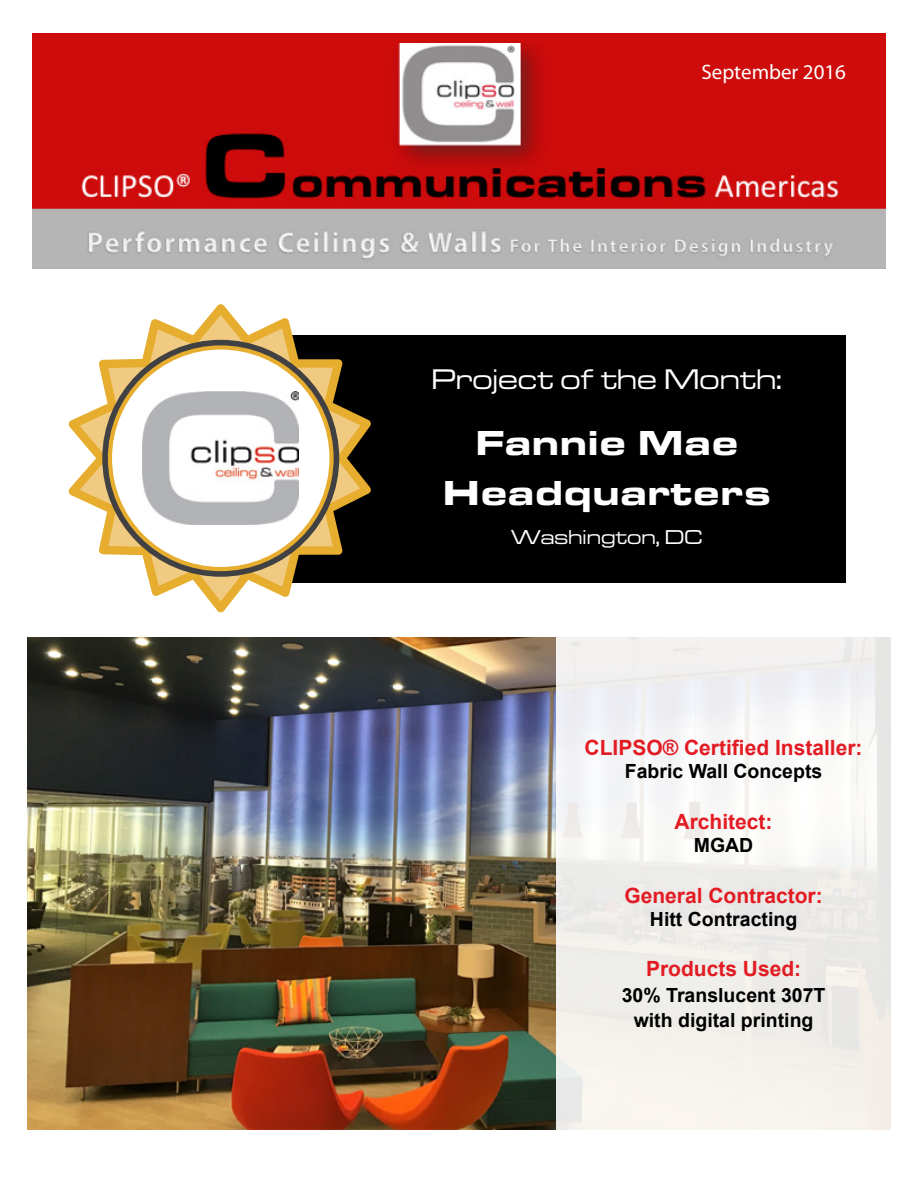
<style>
.page{position:relative;width:918px;height:1188px;background:#fff}
.page>*{position:absolute;margin:0;border:0;box-sizing:border-box;transform-origin:0 0}
.t1{font:36px/49.5px "Microgramma EF Bold Extend";color:#fff;text-align:center}
.t2{font:29.55px "Microgramma EF Medium Extend";color:#fff}
.t3{font:700 21px "Arial";color:#e31b23}
.t4{font:21px "Myriad Pro";color:#fff}
.t5{font:21px "Microgramma EF Medium Extend";color:#fff}
.t6{font:700 19.5px/25.5px "Arial";color:#000;text-align:center}
</style>
<div class="page">
<div style="left:32px;top:33px;width:854px;height:14px;background:#ce0c0c"></div>
<img style="left:32px;top:44px;width:854px;height:225px">
<div style="left:695px;top:57px;width:154px;height:31px;background:#ce0c0c"></div>
<div style="left:277px;top:335px;width:569px;height:248px;background:#000"></div>
<img style="left:27px;top:637px;width:529px;height:492px">
<svg style="left:68px;top:304px;width:303px;height:308px"></svg>
<svg style="left:102px;top:340px;width:237px;height:237px"></svg>
<img style="left:143px;top:392px;width:156px;height:133px">
<div style="left:556px;top:637px;width:335px;height:492px;background:linear-gradient(to right,#f2f1f0,#f2f0ee)"></div>
<p class="t4" style="left:701px;top:60px;width:146px">September 2016</p>
<h2 class="t2" style="left:432px;top:360px;width:352px">Project of the Month:</h2>
<h1 class="t1" style="left:442px;top:417px;width:331px">Fannie Mae<br>Headquarters</h1>
<p class="t5" style="left:511px;top:524px;width:193px">Washington, DC</p>
<p class="t3" style="left:585px;top:734px;width:280px">CLIPSO® Certified Installer:</p>
<p class="t6" style="left:625px;top:760px;width:199px">Fabric Wall Concepts</p>
<p class="t3" style="left:675px;top:808px;width:100px">Architect:</p>
<p class="t6" style="left:694px;top:833px;width:61px">MGAD</p>
<p class="t3" style="left:624px;top:881px;width:200px">General Contractor:</p>
<p class="t6" style="left:650px;top:907px;width:149px">Hitt Contracting</p>
<p class="t3" style="left:646px;top:955px;width:157px">Products Used:</p>
<p class="t6" style="left:622px;top:983px;width:205px">30% Translucent 307T with digital printing</p>
</div>
